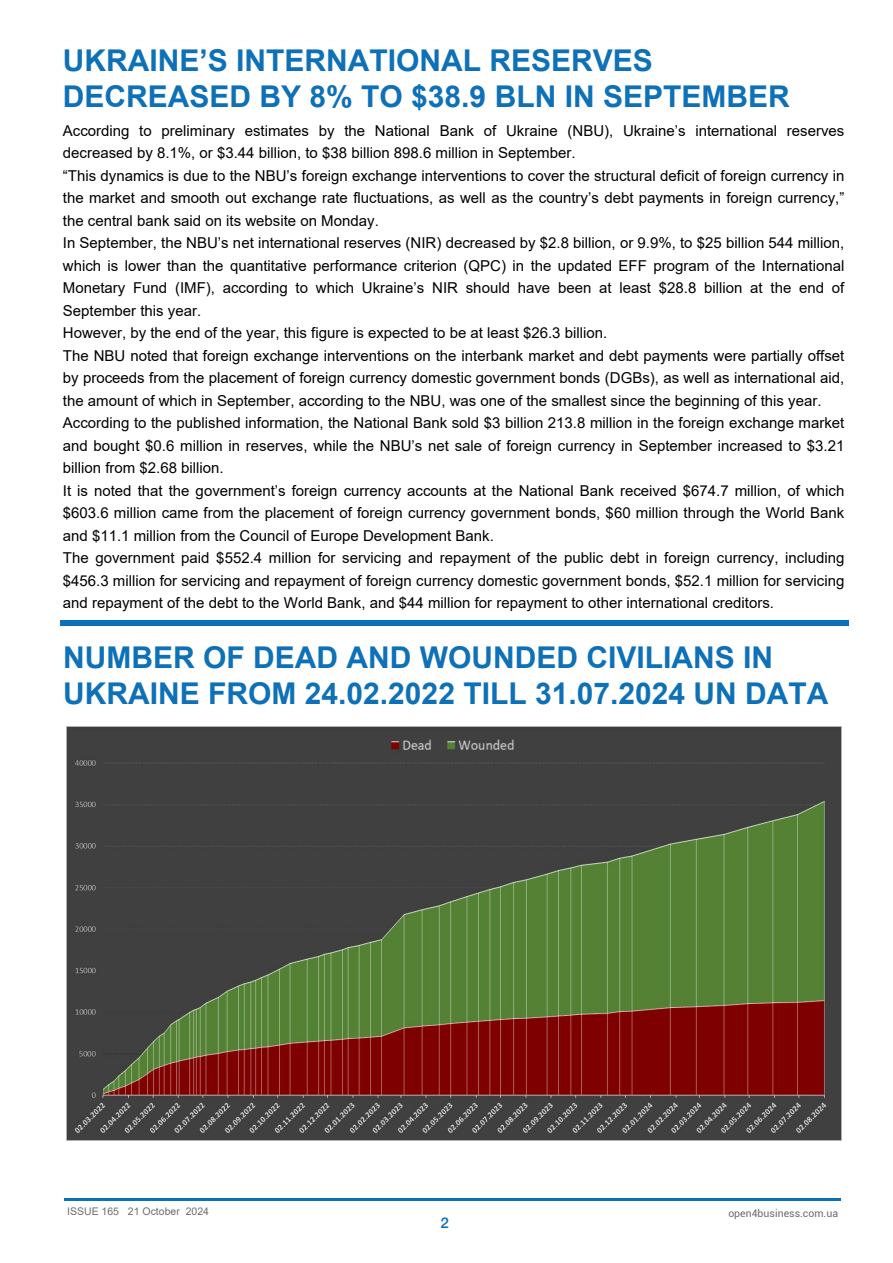
<style>
.page{position:relative;width:893px;height:1263px;background:#fff}
.page>*{position:absolute;margin:0;border:0;box-sizing:border-box;transform-origin:0 0}
.t1{font:700 30px/36px "Arial";color:#0e71b8}
.t2{font:15px/22.5px "Arial";color:#000}
.t3{font:500 15px "Helvetica Neue Cyr";color:#0e71b8}
.t4{font:10.5px "Arial";color:#6c6d70}
.t5{font:10.5px "Roboto";color:#6c6d70}
</style>
<div class="page">
<hr style="left:64px;top:1198px;width:776px;height:3px;background:#0e71b8">
<div style="left:60px;top:620px;width:789px;height:6px;background:#0e71b8"></div>
<img style="left:67px;top:727px;width:774px;height:413px">
<h1 class="t1" style="left:63px;top:43px;width:728px">UKRAINE’S INTERNATIONAL RESERVES<br>DECREASED BY 8% TO $38.9 BLN IN SEPTEMBER</h1>
<p class="t2" style="left:63px;top:119px;width:783px">According to preliminary estimates by the National Bank of Ukraine (NBU), Ukraine’s international reserves decreased by 8.1%, or $3.44 billion, to $38 billion 898.6 million in September.<br>“This dynamics is due to the NBU’s foreign exchange interventions to cover the structural deficit of foreign currency in the market and smooth out exchange rate fluctuations, as well as the country’s debt payments in foreign currency,” the central bank said on its website on Monday.<br>In September, the NBU’s net international reserves (NIR) decreased by $2.8 billion, or 9.9%, to $25 billion 544 million, which is lower than the quantitative performance criterion (QPC) in the updated EFF program of the International Monetary Fund (IMF), according to which Ukraine’s NIR should have been at least $28.8 billion at the end of September this year.<br>However, by the end of the year, this figure is expected to be at least $26.3 billion.<br>The NBU noted that foreign exchange interventions on the interbank market and debt payments were partially offset by proceeds from the placement of foreign currency domestic government bonds (DGBs), as well as international aid, the amount of which in September, according to the NBU, was one of the smallest since the beginning of this year.<br>According to the published information, the National Bank sold $3 billion 213.8 million in the foreign exchange market and bought $0.6 million in reserves, while the NBU’s net sale of foreign currency in September increased to $3.21 billion from $2.68 billion.<br>It is noted that the government’s foreign currency accounts at the National Bank received $674.7 million, of which $603.6 million came from the placement of foreign currency government bonds, $60 million through the World Bank and $11.1 million from the Council of Europe Development Bank.<br>The government paid $552.4 million for servicing and repayment of the public debt in foreign currency, including $456.3 million for servicing and repayment of foreign currency domestic government bonds, $52.1 million for servicing and repayment of the debt to the World Bank, and $44 million for repayment to other international creditors.</p>
<h1 class="t1" style="left:63px;top:640px;width:767px">NUMBER OF DEAD AND WOUNDED CIVILIANS IN<br>UKRAINE FROM 24.02.2022 TILL 31.07.2024 UN DATA</h1>
<p class="t4" style="left:67px;top:1204px;width:143px">ISSUE 165 21 October 2024</p>
<p class="t5" style="left:728px;top:1206px;width:111px">open4business.com.ua</p>
<p class="t3" style="left:441px;top:1215px;width:10px">2</p>
</div>
